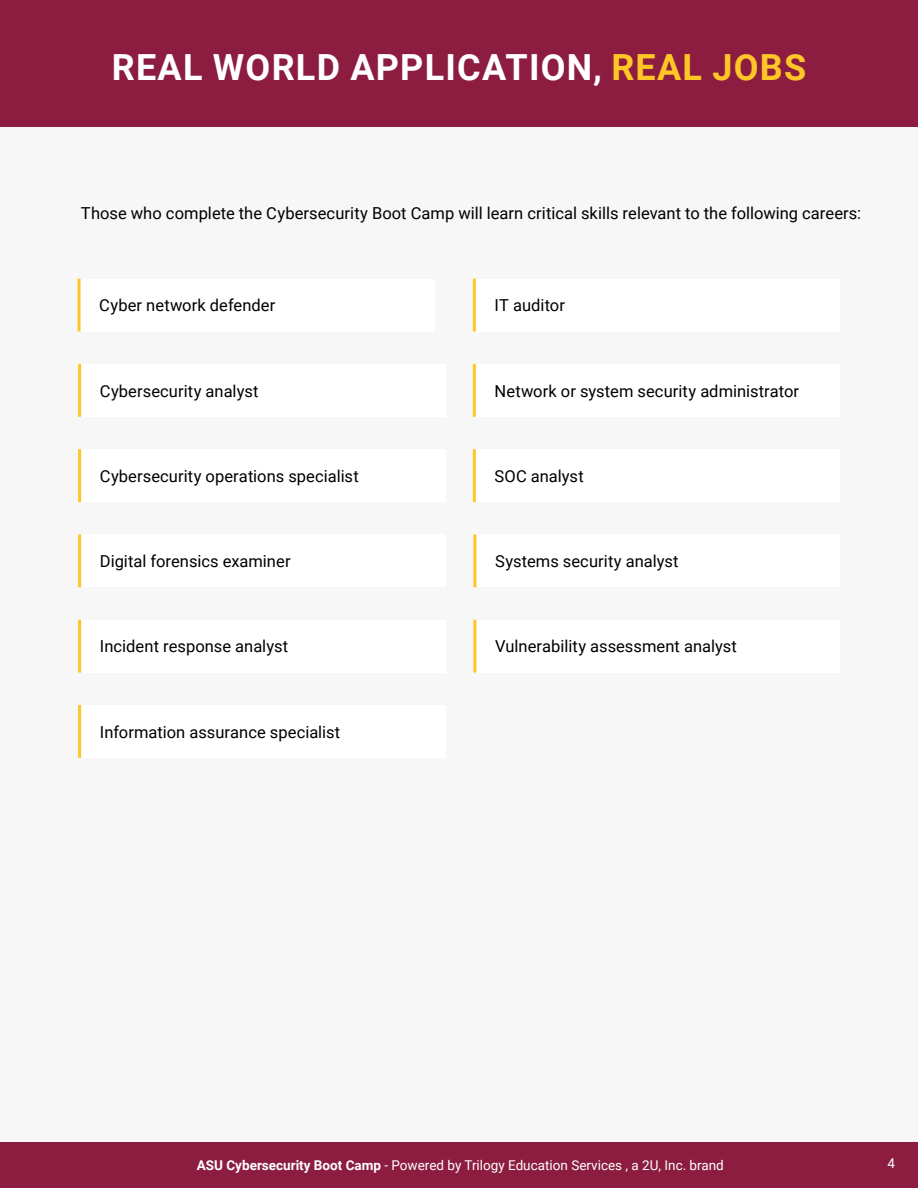
<style>
.page{position:relative;width:918px;height:1188px;background:#fff}
.page>*{position:absolute;margin:0;border:0;box-sizing:border-box;transform-origin:0 0}
.t1{font:700 36px "Roboto";letter-spacing:.035em;color:#fff}
.t2{font:16.5px "Roboto";letter-spacing:.005em;color:#000}
.t3{font:13.5px "Roboto";color:#fff}
.s1{color:#ffc627}
.s2{font-weight:700}
</style>
<div class="page">
<div style="left:0;top:1140px;width:918px;height:48px;background:#8c1d40"></div>
<div style="left:0;top:0;width:918px;height:130px;background:#8c1d40"></div>
<div style="left:0;top:127px;width:918px;height:1014px;background:#f7f7f8"></div>
<div style="left:79px;top:279px;width:356px;height:53px;background:#fff"></div>
<hr style="left:78px;top:279px;width:3px;height:53px;background:#ffc627">
<div style="left:474px;top:364px;width:366px;height:53px;background:#fff"></div>
<hr style="left:473px;top:364px;width:3px;height:53px;background:#ffc627">
<div style="left:80px;top:364px;width:366px;height:53px;background:#fff"></div>
<hr style="left:78px;top:364px;width:3px;height:53px;background:#ffc627">
<div style="left:474px;top:449px;width:366px;height:53px;background:#fff"></div>
<hr style="left:473px;top:449px;width:3px;height:53px;background:#ffc627">
<div style="left:80px;top:449px;width:366px;height:53px;background:#fff"></div>
<hr style="left:78px;top:449px;width:3px;height:53px;background:#ffc627">
<div style="left:475px;top:534px;width:365px;height:53px;background:#fff"></div>
<hr style="left:473px;top:534px;width:3px;height:53px;background:#ffc627">
<div style="left:80px;top:534px;width:366px;height:53px;background:#fff"></div>
<hr style="left:78px;top:534px;width:3px;height:53px;background:#ffc627">
<div style="left:80px;top:705px;width:366px;height:53px;background:#fff"></div>
<hr style="left:78px;top:705px;width:3px;height:53px;background:#ffc627">
<div style="left:80px;top:620px;width:366px;height:53px;background:#fff"></div>
<hr style="left:78px;top:620px;width:3px;height:53px;background:#ffc627">
<div style="left:474px;top:279px;width:366px;height:53px;background:#fff"></div>
<hr style="left:473px;top:279px;width:3px;height:53px;background:#ffc627">
<div style="left:475px;top:620px;width:365px;height:53px;background:#fff"></div>
<hr style="left:473px;top:620px;width:3px;height:53px;background:#ffc627">
<h1 class="t1" style="left:112px;top:42px;width:696px">REAL WORLD APPLICATION, <span class="s1">REAL JOBS</span></h1>
<p class="t2" style="left:81px;top:201px;width:782px">Those who complete the Cybersecurity Boot Camp will learn critical skills relevant to the following careers:</p>
<p class="t2" style="left:99px;top:294px;width:178px">Cyber network defender</p>
<p class="t2" style="left:495px;top:294px;width:72px">IT auditor</p>
<p class="t2" style="left:100px;top:379px;width:160px">Cybersecurity analyst</p>
<p class="t2" style="left:495px;top:379px;width:306px">Network or system security administrator</p>
<p class="t2" style="left:100px;top:464px;width:260px">Cybersecurity operations specialist</p>
<p class="t2" style="left:495px;top:464px;width:91px">SOC analyst</p>
<p class="t2" style="left:100px;top:550px;width:192px">Digital forensics examiner</p>
<p class="t2" style="left:495px;top:550px;width:185px">Systems security analyst</p>
<p class="t2" style="left:100px;top:635px;width:190px">Incident response analyst</p>
<p class="t2" style="left:100px;top:720px;width:242px">Information assurance specialist</p>
<p class="t2" style="left:495px;top:635px;width:243px">Vulnerability assessment analyst</p>
<p class="t3" style="left:197px;top:1155px;width:529px"><span class="s2">ASU Cybersecurity Boot Camp</span> - Powered by Trilogy Education Services , a 2U, Inc. brand</p>
<p class="t3" style="left:888px;top:1154px;width:9px">4</p>
</div>
